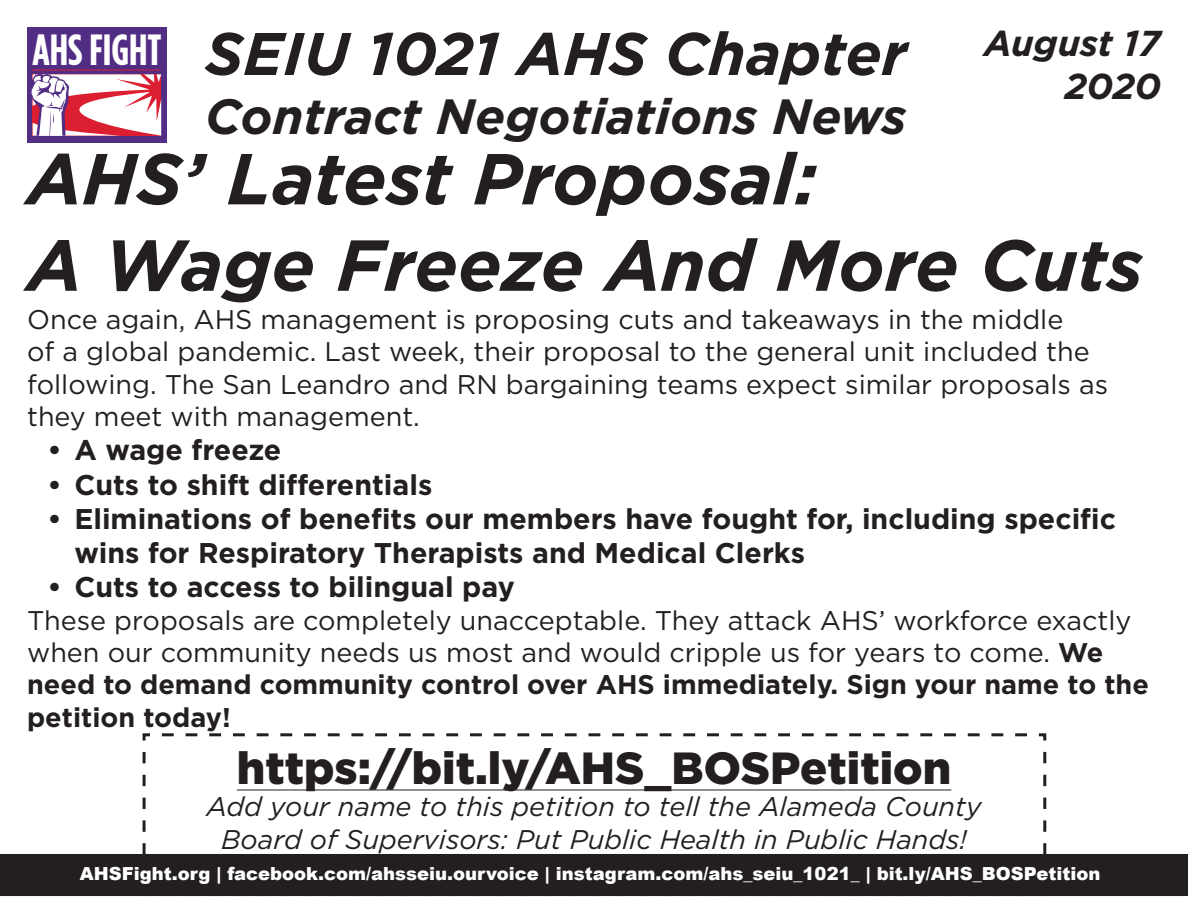
<style>
.page{position:relative;width:1188px;height:918px;background:#fff}
.page>*{position:absolute;margin:0;border:0;box-sizing:border-box;transform-origin:0 0}
.t1{font:italic 700 72px "Gotham HTF";color:#231f20}
.t2{font:italic 700 60px "Gotham HTF";color:#231f20}
.t3{font:italic 700 49.5px "Gotham HTF";color:#231f20}
.t4{font:900 45px "Gotham HTF";color:#231f20}
.t5{font:700 condensed 43.65px "Gotham HTF";color:#fff}
.t6{font:italic 700 36px/43.2px "Gotham HTF";color:#231f20;text-align:right}
.t7{font:700 28.5px/34.2px "Gotham HTF";color:#231f20}
.t8{font:27px/32.4px "Gotham HTF";color:#231f20}
.t9{font:italic 27px "Gotham HTF";color:#231f20}
.t10{font:900 18px "Arial";color:#fff}
.s1{font-weight:700}
</style>
<div class="page">
<svg style="left:142px;top:733px;width:905px;height:164px"></svg>
<hr style="left:237px;top:790px;width:714px;height:1px;background:#231f20">
<div style="left:27px;top:27px;width:139px;height:116px;background:#522d84"></div>
<hr style="left:32px;top:70px;width:129px;height:1px;background:#db1e30">
<svg style="left:30px;top:74px;width:131px;height:62px;background:#e6afbb"></svg>
<div style="left:1px;top:855px;width:1186px;height:40px;background:#231f20"></div>
<div style="left:0;top:854px;width:1188px;height:42px;border:2px solid #231f20"></div>
<p class="t5" style="left:32px;top:25px;width:131px">AHS FIGHT</p>
<p class="t2" style="left:205px;top:19px;width:703px">SEIU 1021 AHS Chapter</p>
<p class="t3" style="left:205px;top:88px;width:703px">Contract Negotiations News</p>
<p class="t6" style="left:984px;top:21px;width:179px">August 17<br>2020</p>
<p class="t1" style="left:27px;top:137px;width:792px">AHS’ Latest Proposal:</p>
<p class="t1" style="left:27px;top:224px;width:1118px">A Wage Freeze And More Cuts</p>
<p class="t8" style="left:27px;top:303px;width:1083px">Once again, AHS management is proposing cuts and takeaways in the middle<br>of a global pandemic. Last week, their proposal to the general unit included the following. The San Leandro and RN bargaining teams expect similar proposals as they meet with management.</p>
<p class="t7" style="left:47px;top:432px;width:236px">• A wage freeze</p>
<p class="t7" style="left:47px;top:467px;width:387px">• Cuts to shift differentials</p>
<p class="t7" style="left:74px;top:501px;width:1043px;text-indent:-27px">• Eliminations of benefits our members have fought for, including specific wins for Respiratory Therapists and Medical Clerks</p>
<p class="t7" style="left:47px;top:569px;width:469px">• Cuts to access to bilingual pay</p>
<p class="t8" style="left:27px;top:603px;width:1123px">These proposals are completely unacceptable. They attack AHS’ workforce exactly when our community needs us most and would cripple us for years to come. <span class="s1">We need to demand community control over AHS immediately. Sign your name to the petition today!</span></p>
<p class="t4" style="left:237px;top:742px;width:716px">https://bit.ly/AHS_BOSPetition</p>
<p class="t9" style="left:207px;top:792px;width:776px">Add your name to this petition to tell the Alameda County</p>
<p class="t9" style="left:221px;top:824px;width:747px">Board of Supervisors: Put Public Health in Public Hands!</p>
<p class="t10" style="left:80px;top:861px;width:1022px">AHSFight.org | facebook.com/ahsseiu.ourvoice | instagram.com/ahs_seiu_1021_ | bit.ly/AHS_BOSPetition</p>
</div>
